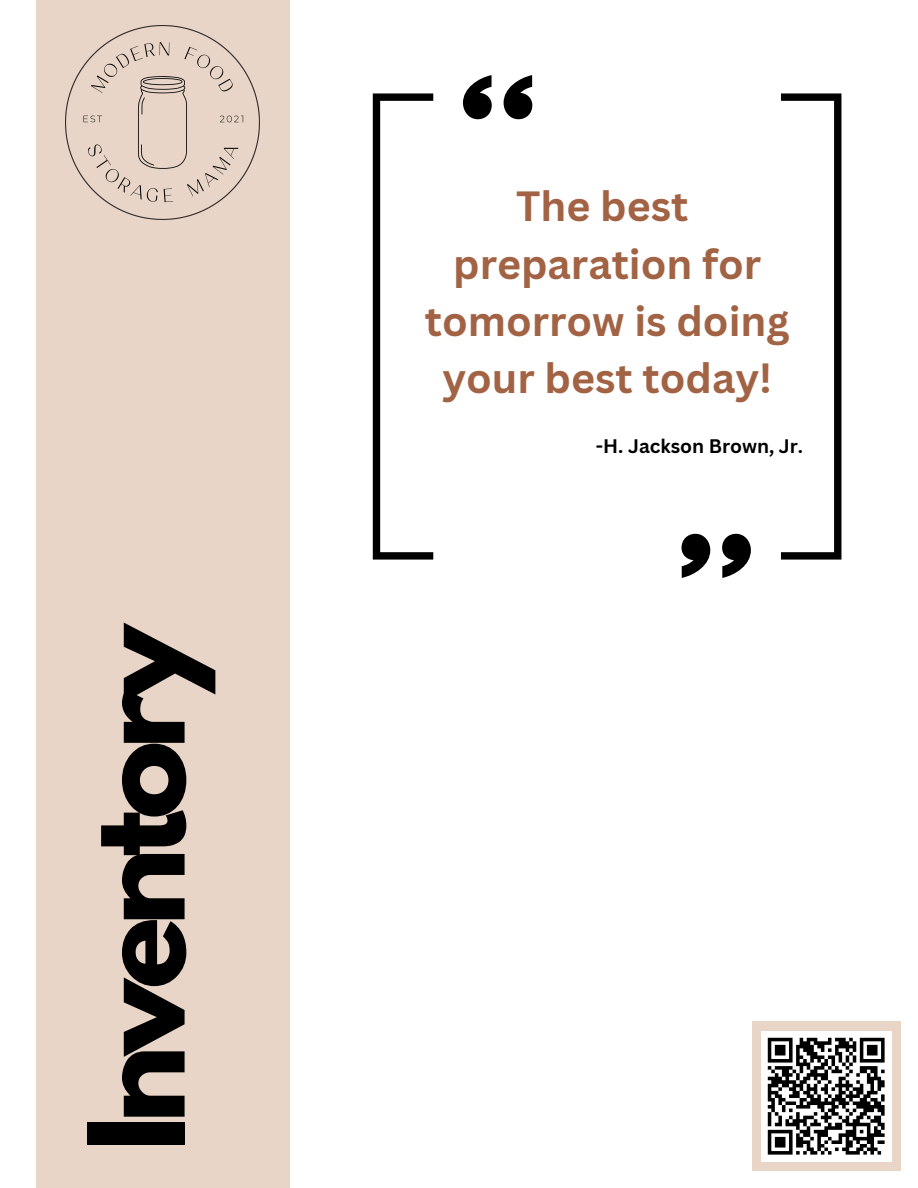
<style>
.page{position:relative;width:918px;height:1188px;background:#fff}
.page>*{position:absolute;margin:0;border:0;box-sizing:border-box;transform-origin:0 0}
.t1{font:700 118.5px "League Spartan";letter-spacing:-.075em;color:#000}
.t2{font:700 41.1px "Canva Sans";color:#a26244}
.t3{font:700 19.05px "Canva Sans";color:#000}
</style>
<div class="page">
<div style="left:36px;top:0;width:253px;height:1188px;background:#e8d5c7"></div>
<img style="left:65px;top:0;width:225px;height:262px">
<div style="left:752px;top:1021px;width:148px;height:150px;background:#e8d5c7"></div>
<svg style="left:504px;top:75px;width:28px;height:44px"></svg>
<svg style="left:463px;top:75px;width:29px;height:44px"></svg>
<svg style="left:682px;top:534px;width:28px;height:44px"></svg>
<svg style="left:722px;top:534px;width:29px;height:44px"></svg>
<svg style="left:373px;top:93px;width:60px;height:467px"></svg>
<svg style="left:781px;top:93px;width:60px;height:467px"></svg>
<div style="left:761px;top:1031px;width:131px;height:131px;background:#fff"></div>
<svg style="left:767px;top:1037px;width:118px;height:118px"></svg>
<p class="t1" style="left:78px;top:1151px;width:532px;rotate:-90deg">Inventory</p>
<p class="t2" style="left:516px;top:177px;width:174px">The best</p>
<p class="t2" style="left:453px;top:235px;width:310px">preparation for</p>
<p class="t2" style="left:425px;top:292px;width:366px">tomorrow is doing</p>
<p class="t2" style="left:442px;top:349px;width:331px">your best today!</p>
<p class="t3" style="left:596px;top:433px;width:209px">-H. Jackson Brown, Jr.</p>
</div>
